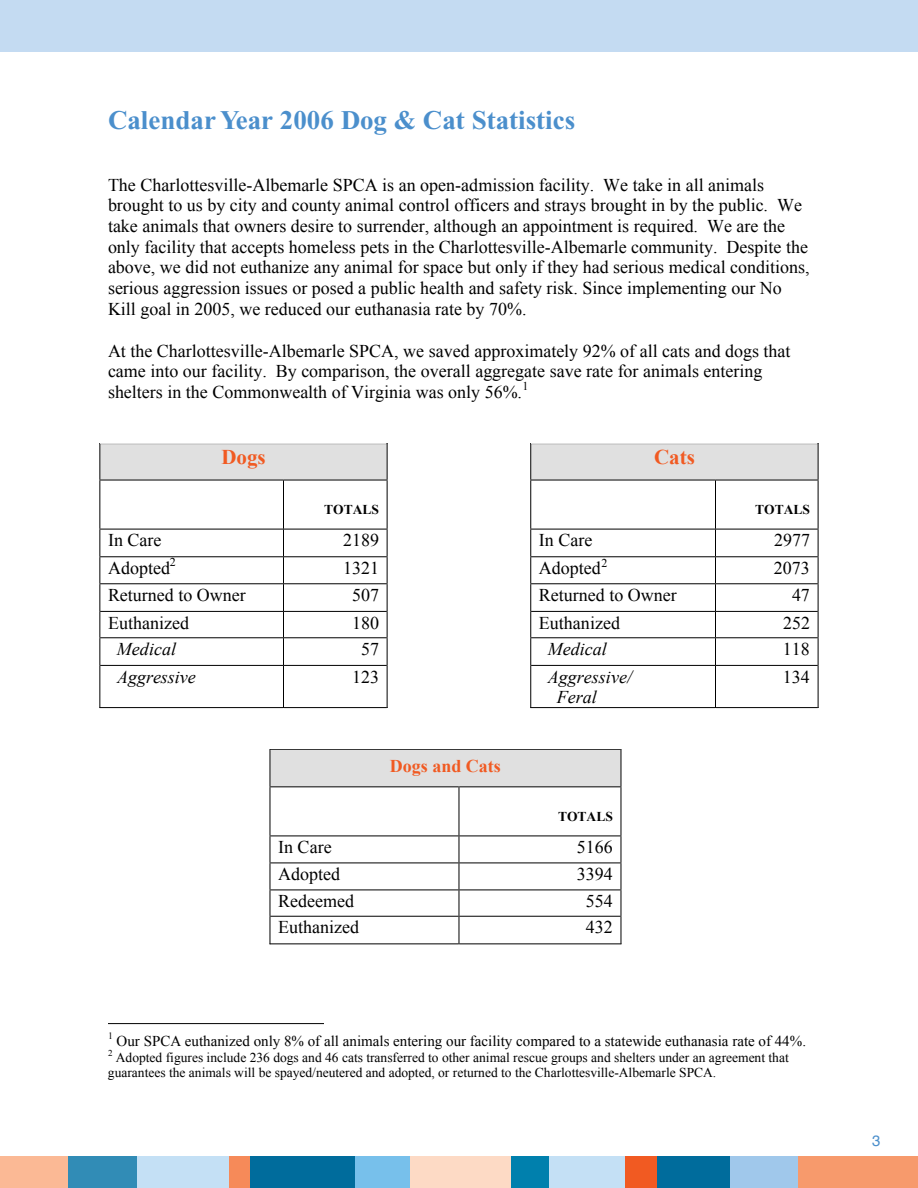
<style>
.page{position:relative;width:918px;height:1188px;background:#fff}
.page>*{position:absolute;margin:0;border:0;box-sizing:border-box;transform-origin:0 0}
.t1{font:700 27px "Times New Roman";color:#4b8fcc}
.t2{font:700 21px "Times New Roman";color:#f15a22}
.t3{font:18px/20.7px "Times New Roman";color:#000}
.t4{font:italic 18px/20.7px "Times New Roman";color:#000}
.t5{font:700 18px "Times New Roman";color:#f15a22}
.t6{font:15px "Times New Roman";color:#000}
.t7{font:15px "Helvetica";color:#4b8fcc}
.t8{font:13.5px/15.5px "Times New Roman";color:#000}
.t9{font:700 13.5px "Times New Roman";color:#000}
.t10{font:12px "Times New Roman";color:#000}
.t11{font:9.75px "Times New Roman";color:#000}
</style>
<div class="page">
<svg style="left:99px;top:443px;width:289px;height:38px;background:#d8d8d8"></svg>
<svg style="left:530px;top:443px;width:289px;height:38px;background:#d8d8d8"></svg>
<hr style="left:99px;top:480px;width:1px;height:49px;background:#000">
<hr style="left:283px;top:480px;width:1px;height:49px;background:#000">
<hr style="left:387px;top:480px;width:1px;height:49px;background:#000">
<hr style="left:530px;top:480px;width:1px;height:49px;background:#000">
<hr style="left:715px;top:480px;width:1px;height:49px;background:#000">
<hr style="left:818px;top:480px;width:1px;height:49px;background:#000">
<hr style="left:100px;top:529px;width:183px;height:1px;background:#000">
<hr style="left:284px;top:529px;width:103px;height:1px;background:#000">
<hr style="left:531px;top:529px;width:184px;height:1px;background:#000">
<hr style="left:716px;top:529px;width:102px;height:1px;background:#000">
<hr style="left:100px;top:556px;width:183px;height:1px;background:#000">
<hr style="left:284px;top:556px;width:103px;height:1px;background:#000">
<hr style="left:531px;top:556px;width:184px;height:1px;background:#000">
<hr style="left:716px;top:556px;width:102px;height:1px;background:#000">
<hr style="left:100px;top:583px;width:183px;height:1px;background:#000">
<hr style="left:284px;top:583px;width:103px;height:1px;background:#000">
<hr style="left:531px;top:583px;width:184px;height:1px;background:#000">
<hr style="left:716px;top:583px;width:102px;height:1px;background:#000">
<hr style="left:100px;top:611px;width:183px;height:1px;background:#000">
<hr style="left:284px;top:611px;width:103px;height:1px;background:#000">
<hr style="left:531px;top:611px;width:184px;height:1px;background:#000">
<hr style="left:716px;top:611px;width:102px;height:1px;background:#000">
<hr style="left:100px;top:637px;width:183px;height:1px;background:#000">
<hr style="left:284px;top:637px;width:103px;height:1px;background:#000">
<hr style="left:531px;top:637px;width:184px;height:1px;background:#000">
<hr style="left:716px;top:637px;width:102px;height:1px;background:#000">
<svg style="left:99px;top:529px;width:1px;height:137px"></svg>
<hr style="left:100px;top:665px;width:183px;height:1px;background:#000">
<svg style="left:283px;top:529px;width:1px;height:137px"></svg>
<hr style="left:284px;top:665px;width:103px;height:1px;background:#000">
<svg style="left:387px;top:529px;width:1px;height:137px"></svg>
<svg style="left:530px;top:529px;width:1px;height:137px"></svg>
<hr style="left:531px;top:665px;width:184px;height:1px;background:#000">
<svg style="left:715px;top:529px;width:1px;height:137px"></svg>
<hr style="left:716px;top:665px;width:102px;height:1px;background:#000">
<svg style="left:818px;top:529px;width:1px;height:137px"></svg>
<hr style="left:99px;top:666px;width:1px;height:42px;background:#000">
<hr style="left:99px;top:707px;width:184px;height:1px;background:#000">
<hr style="left:283px;top:666px;width:1px;height:42px;background:#000">
<hr style="left:284px;top:707px;width:103px;height:1px;background:#000">
<hr style="left:387px;top:666px;width:1px;height:42px;background:#000">
<hr style="left:530px;top:666px;width:1px;height:42px;background:#000">
<hr style="left:530px;top:707px;width:185px;height:1px;background:#000">
<hr style="left:715px;top:666px;width:1px;height:42px;background:#000">
<hr style="left:716px;top:707px;width:102px;height:1px;background:#000">
<hr style="left:818px;top:666px;width:1px;height:42px;background:#000">
<div style="left:270px;top:749px;width:352px;height:38px;background:#e0e0e0"></div>
<hr style="left:270px;top:787px;width:1px;height:49px;background:#000">
<hr style="left:459px;top:787px;width:1px;height:49px;background:#000">
<hr style="left:621px;top:787px;width:1px;height:49px;background:#000">
<hr style="left:270px;top:836px;width:189px;height:1px;background:#000">
<hr style="left:459px;top:836px;width:162px;height:1px;background:#000">
<hr style="left:270px;top:863px;width:189px;height:1px;background:#000">
<hr style="left:459px;top:863px;width:162px;height:1px;background:#000">
<hr style="left:270px;top:890px;width:189px;height:1px;background:#000">
<hr style="left:459px;top:890px;width:162px;height:1px;background:#000">
<hr style="left:270px;top:916px;width:189px;height:1px;background:#000">
<hr style="left:459px;top:916px;width:162px;height:1px;background:#000">
<svg style="left:270px;top:836px;width:1px;height:108px"></svg>
<hr style="left:270px;top:944px;width:189px;height:1px;background:#000">
<svg style="left:459px;top:836px;width:1px;height:108px"></svg>
<hr style="left:459px;top:944px;width:162px;height:1px;background:#000">
<svg style="left:621px;top:836px;width:1px;height:109px"></svg>
<hr style="left:108px;top:1023px;width:216px;height:1px;background:#000">
<div style="left:0;top:0;width:918px;height:52px;background:#c4dbf2"></div>
<div style="left:0;top:1156px;width:70px;height:32px;background:#fbb995"></div>
<div style="left:68px;top:1156px;width:71px;height:32px;background:#318cb6"></div>
<div style="left:137px;top:1156px;width:95px;height:32px;background:#c4e0f5"></div>
<div style="left:229px;top:1156px;width:23px;height:32px;background:#f68a59"></div>
<div style="left:250px;top:1156px;width:106px;height:32px;background:#006c9c"></div>
<div style="left:355px;top:1156px;width:57px;height:32px;background:#77c0eb"></div>
<div style="left:410px;top:1156px;width:120px;height:32px;background:#fddac5"></div>
<div style="left:511px;top:1156px;width:40px;height:32px;background:#0080ad"></div>
<div style="left:549px;top:1156px;width:77px;height:32px;background:#c4e0f5"></div>
<div style="left:625px;top:1156px;width:35px;height:32px;background:#f15a22"></div>
<div style="left:657px;top:1156px;width:76px;height:32px;background:#006c9c"></div>
<div style="left:730px;top:1156px;width:71px;height:32px;background:#a0c8eb"></div>
<div style="left:799px;top:1156px;width:119px;height:32px;background:#f79a6c"></div>
<h1 class="t1" style="left:108px;top:105px;width:469px">Calendar Year 2006 Dog &amp; Cat Statistics</h1>
<p class="t3" style="left:108px;top:174px;width:703px">The Charlottesville-Albemarle SPCA is an open-admission facility. We take in all animals brought to us by city and county animal control officers and strays brought in by the public. We take animals that owners desire to surrender, although an appointment is required. We are the only facility that accepts homeless pets in the Charlottesville-Albemarle community. Despite the above, we did not euthanize any animal for space but only if they had serious medical conditions, serious aggression issues or posed a public health and safety risk. Since implementing our No Kill goal in 2005, we reduced our euthanasia rate by 70%.</p>
<p class="t3" style="left:108px;top:340px;width:684px">At the Charlottesville-Albemarle SPCA, we saved approximately 92% of all cats and dogs that came into our facility. By comparison, the overall aggregate save rate for animals entering shelters in the Commonwealth of Virginia was only 56%.</p>
<p class="t10" style="left:522px;top:378px;width:7px">1</p>
<p class="t2" style="left:221px;top:442px;width:46px">Dogs</p>
<p class="t2" style="left:654px;top:442px;width:42px">Cats</p>
<p class="t9" style="left:324px;top:501px;width:56px">TOTALS</p>
<p class="t9" style="left:755px;top:501px;width:56px">TOTALS</p>
<p class="t3" style="left:108px;top:530px;width:55px">In Care</p>
<p class="t3" style="left:343px;top:530px;width:38px">2189</p>
<p class="t3" style="left:539px;top:530px;width:55px">In Care</p>
<p class="t3" style="left:774px;top:530px;width:38px">2977</p>
<p class="t3" style="left:108px;top:557px;width:64px">Adopted</p>
<p class="t10" style="left:170px;top:554px;width:7px">2</p>
<p class="t10" style="left:602px;top:555px;width:7px">2</p>
<p class="t3" style="left:343px;top:557px;width:38px">1321</p>
<p class="t3" style="left:539px;top:557px;width:64px">Adopted</p>
<p class="t3" style="left:774px;top:557px;width:38px">2073</p>
<p class="t3" style="left:108px;top:584px;width:139px">Returned to Owner</p>
<p class="t3" style="left:352px;top:584px;width:28px">507</p>
<p class="t3" style="left:539px;top:584px;width:139px">Returned to Owner</p>
<p class="t3" style="left:792px;top:584px;width:19px">47</p>
<p class="t3" style="left:108px;top:612px;width:83px">Euthanized</p>
<p class="t3" style="left:352px;top:612px;width:29px">180</p>
<p class="t3" style="left:539px;top:612px;width:83px">Euthanized</p>
<p class="t3" style="left:783px;top:612px;width:29px">252</p>
<p class="t4" style="left:117px;top:638px;width:61px">Medical</p>
<p class="t3" style="left:361px;top:638px;width:20px">57</p>
<p class="t4" style="left:548px;top:638px;width:61px">Medical</p>
<p class="t3" style="left:783px;top:638px;width:29px">118</p>
<p class="t4" style="left:117px;top:666px;width:80px">Aggressive</p>
<p class="t3" style="left:352px;top:666px;width:29px">123</p>
<p class="t4" style="left:557px;top:666px;width:77px;text-indent:-9px">Aggressive/<br>Feral</p>
<p class="t3" style="left:783px;top:666px;width:29px">134</p>
<p class="t5" style="left:390px;top:753px;width:112px">Dogs and Cats</p>
<p class="t9" style="left:558px;top:807px;width:56px">TOTALS</p>
<p class="t3" style="left:278px;top:836px;width:55px">In Care</p>
<p class="t3" style="left:577px;top:836px;width:38px">5166</p>
<p class="t3" style="left:278px;top:863px;width:64px">Adopted</p>
<p class="t3" style="left:577px;top:863px;width:38px">3394</p>
<p class="t3" style="left:278px;top:890px;width:78px">Redeemed</p>
<p class="t3" style="left:586px;top:890px;width:29px">554</p>
<p class="t3" style="left:278px;top:917px;width:83px">Euthanized</p>
<p class="t3" style="left:586px;top:917px;width:29px">432</p>
<p class="t11" style="left:108px;top:1029px;width:6px">1</p>
<p class="t6" style="left:117px;top:1031px;width:691px">Our SPCA euthanized only 8% of all animals entering our facility compared to a statewide euthanasia rate of 44%.</p>
<p class="t8" style="left:108px;top:1049px;width:682px"><sup>2</sup> Adopted figures include 236 dogs and 46 cats transferred to other animal rescue groups and shelters under an agreement that guarantees the animals will be spayed/neutered and adopted, or returned to the Charlottesville-Albemarle SPCA.</p>
<p class="t7" style="left:872px;top:1128px;width:10px">3</p>
</div>
